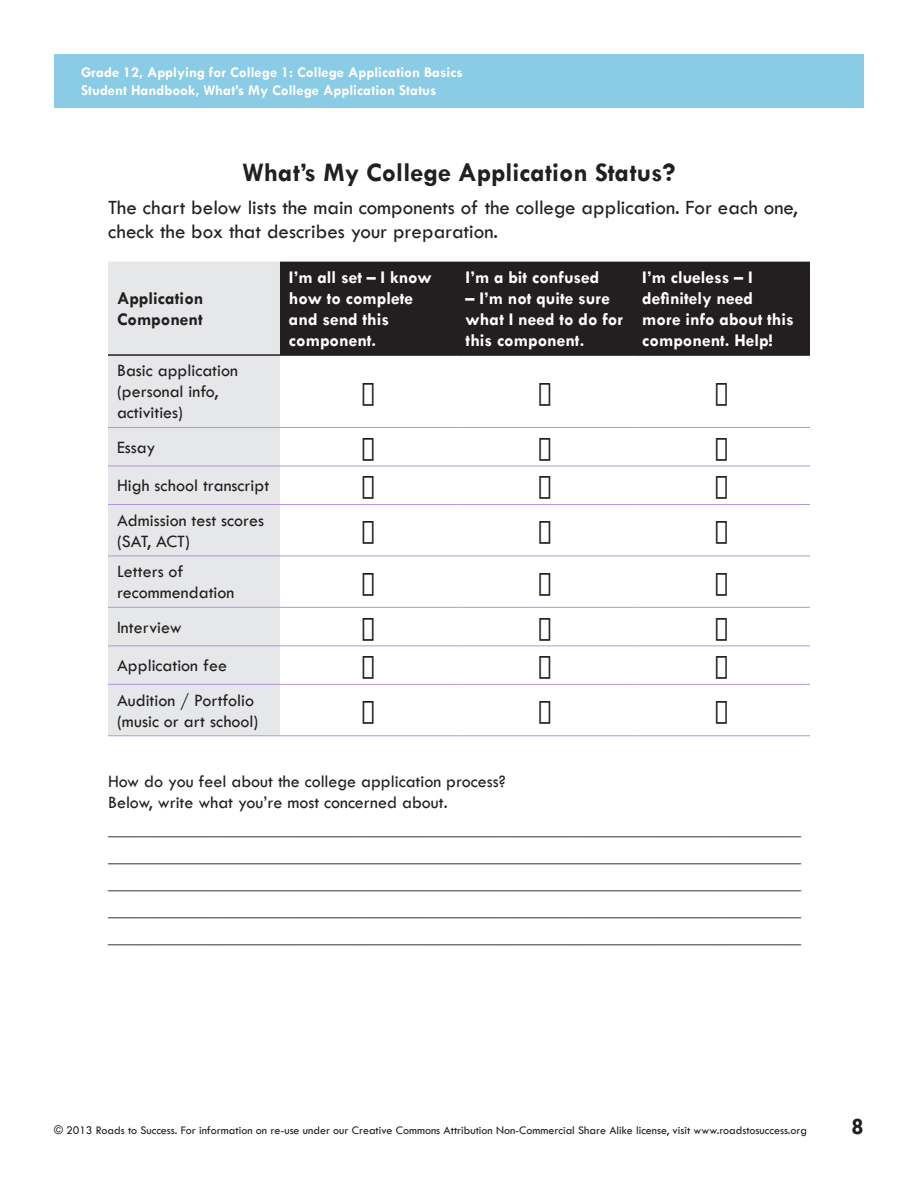
<style>
.page{position:relative;width:918px;height:1188px;background:#fff}
.page>*{position:absolute;margin:0;border:0;box-sizing:border-box;transform-origin:0 0}
.SHFR_Title{font:700 27px "Tw Cen";color:#231f20}
.Lesson_Front_Page_Te{font:700 24px "Tw Cen";color:#231f20}
.SFHR_Instruction_Lin{font:500 21px/24px "Tw Cen";color:#231f20}
.SHFR_WriteOnLine{font:500 18px "Tw Cen";color:#231f20}
.SHFR_Text{font:500 18px/21px "Tw Cen";color:#231f20}
.SHFR_Text-2{font:700 18px/21px "Tw Cen";color:#fff}
.SHFR_Text-3{font:700 18px/21px "Tw Cen";color:#231f20}
.t1{font:700 15px "Tw Cen";color:#fff}
.t2{font:500 12px "Tw Cen";color:#231f20}
</style>
<div class="page">
<div style="left:108px;top:262px;width:172px;height:473px;background:#e6e7e9"></div>
<div style="left:280px;top:262px;width:530px;height:92px;background:#231f20"></div>
<hr style="left:108px;top:354px;width:172px;height:2px;background:#231f20">
<hr style="left:280px;top:354px;width:177px;height:2px;background:#231f20">
<hr style="left:457px;top:354px;width:176px;height:2px;background:#231f20">
<hr style="left:633px;top:354px;width:177px;height:2px;background:#231f20">
<hr style="left:108px;top:427px;width:172px;height:1px;background:#b595dd">
<hr style="left:280px;top:427px;width:177px;height:1px;background:#b595dd">
<hr style="left:457px;top:427px;width:176px;height:1px;background:#b595dd">
<hr style="left:633px;top:427px;width:177px;height:1px;background:#b595dd">
<hr style="left:108px;top:466px;width:172px;height:1px;background:#b595dd">
<hr style="left:280px;top:466px;width:177px;height:1px;background:#b595dd">
<hr style="left:457px;top:466px;width:176px;height:1px;background:#b595dd">
<hr style="left:633px;top:466px;width:177px;height:1px;background:#b595dd">
<hr style="left:108px;top:504px;width:172px;height:1px;background:#b595dd">
<hr style="left:280px;top:504px;width:177px;height:1px;background:#b595dd">
<hr style="left:457px;top:504px;width:176px;height:1px;background:#b595dd">
<hr style="left:633px;top:504px;width:177px;height:1px;background:#b595dd">
<hr style="left:108px;top:556px;width:172px;height:1px;background:#b595dd">
<hr style="left:280px;top:556px;width:177px;height:1px;background:#b595dd">
<hr style="left:457px;top:556px;width:176px;height:1px;background:#b595dd">
<hr style="left:633px;top:556px;width:177px;height:1px;background:#b595dd">
<hr style="left:108px;top:607px;width:172px;height:1px;background:#b595dd">
<hr style="left:280px;top:607px;width:177px;height:1px;background:#b595dd">
<hr style="left:457px;top:607px;width:176px;height:1px;background:#b595dd">
<hr style="left:633px;top:607px;width:177px;height:1px;background:#b595dd">
<hr style="left:108px;top:645px;width:172px;height:1px;background:#b595dd">
<hr style="left:280px;top:645px;width:177px;height:1px;background:#b595dd">
<hr style="left:457px;top:645px;width:176px;height:1px;background:#b595dd">
<hr style="left:633px;top:645px;width:177px;height:1px;background:#b595dd">
<hr style="left:108px;top:684px;width:172px;height:1px;background:#b595dd">
<hr style="left:280px;top:684px;width:177px;height:1px;background:#b595dd">
<hr style="left:457px;top:684px;width:176px;height:1px;background:#b595dd">
<hr style="left:633px;top:684px;width:177px;height:1px;background:#b595dd">
<hr style="left:108px;top:735px;width:172px;height:1px;background:#b595dd">
<hr style="left:280px;top:735px;width:177px;height:1px;background:#b595dd">
<hr style="left:457px;top:735px;width:176px;height:1px;background:#b595dd">
<hr style="left:633px;top:735px;width:177px;height:1px;background:#b595dd">
<div style="left:54px;top:54px;width:810px;height:54px;background:#8acbe5"></div>
<p class="t1" style="left:81px;top:63px;width:383px">Grade 12, Applying for College 1: College Application Basics</p>
<p class="t1" style="left:81px;top:81px;width:357px">Student Handbook, What’s My College Application Status</p>
<p class="SHFR_Title" style="left:243px;top:156px;width:435px">What’s My College Application Status?</p>
<p class="SFHR_Instruction_Lin" style="left:108px;top:195px;width:691px">The chart below lists the main components of the college application. For each one, check the box that describes your preparation.</p>
<p class="SHFR_Text-3" style="left:117px;top:287px;width:88px">Application<br>Component</p>
<p class="SHFR_Text" style="left:117px;top:360px;width:123px">Basic application (personal info, activities)</p>
<p class="SHFR_Text" style="left:117px;top:437px;width:40px">Essay</p>
<p class="SHFR_Text" style="left:117px;top:475px;width:154px">High school transcript</p>
<p class="SHFR_Text" style="left:117px;top:510px;width:149px">Admission test scores (SAT, ACT)</p>
<p class="SHFR_Text" style="left:117px;top:561px;width:119px">Letters of recommendation</p>
<p class="SHFR_Text" style="left:117px;top:617px;width:66px">Interview</p>
<p class="SHFR_Text" style="left:117px;top:655px;width:112px">Application fee</p>
<p class="SHFR_Text" style="left:117px;top:690px;width:143px">Audition / Portfolio (music or art school)</p>
<p class="SHFR_Text-2" style="left:289px;top:266px;width:144px">I’m all set – I know how to complete and send this component.</p>
<p class="SHFR_Text-2" style="left:466px;top:266px;width:135px">I’m a bit confused</p>
<p class="SHFR_Text-2" style="left:466px;top:287px;width:159px">– I’m not quite sure what I need to do for this component.</p>
<p class="SHFR_Text-2" style="left:642px;top:266px;width:153px">I’m clueless – I definitely need more info about this component. Help!</p>
<p class="SHFR_Text" style="left:108px;top:771px;width:399px">How do you feel about the college application process?<br>Below, write what you’re most concerned about.</p>
<p class="SHFR_WriteOnLine" style="left:108px;top:819px;width:694px">_____________________________________________________________________________</p>
<p class="SHFR_WriteOnLine" style="left:108px;top:846px;width:694px">_____________________________________________________________________________</p>
<p class="SHFR_WriteOnLine" style="left:108px;top:873px;width:694px">_____________________________________________________________________________</p>
<p class="SHFR_WriteOnLine" style="left:108px;top:900px;width:694px">_____________________________________________________________________________</p>
<p class="SHFR_WriteOnLine" style="left:108px;top:927px;width:694px">_____________________________________________________________________________</p>
<p class="t2" style="left:54px;top:1123px;width:755px">© 2013 Roads to Success. For information on re-use under our Creative Commons Attribution Non-Commercial Share Alike license, visit www.roadstosuccess.org</p>
<p class="Lesson_Front_Page_Te" style="left:851px;top:1112px;width:14px">8</p>
</div>
